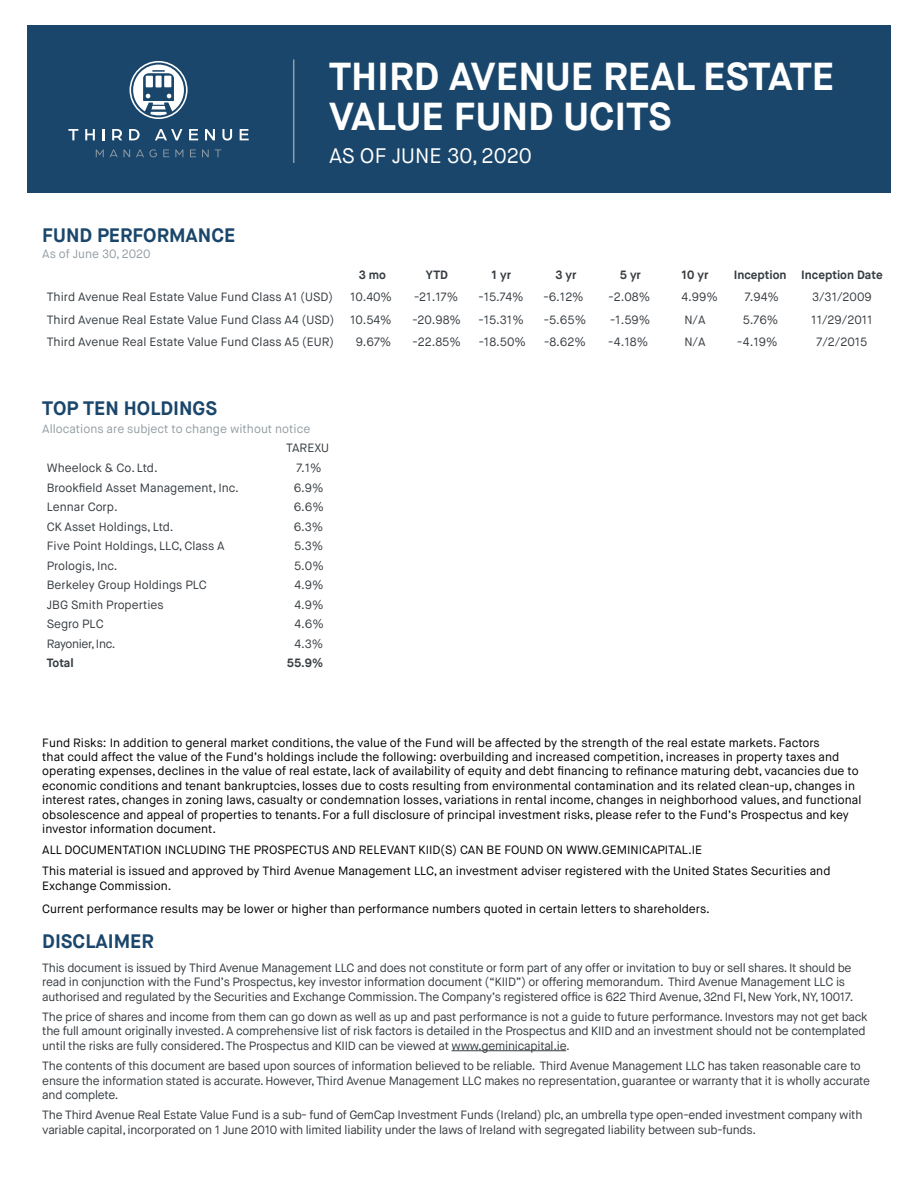
<style>
.page{position:relative;width:918px;height:1188px;background:#fff}
.page>*{position:absolute;margin:0;border:0;box-sizing:border-box;transform-origin:0 0}
.t1{font:700 39px/40.5px "Maison Neue";color:#fff}
.t2{font:21px "Maison Neue";color:#fff}
.t3{font:700 19.5px "Maison Neue";color:#1a466b}
.t4{font:12px/14.4px "Maison Neue";letter-spacing:-.02em;color:#373d42}
.t5{font:12px/14.4px "Maison Neue";color:#000}
.t6{font:12px "Maison Neue";color:#373d42}
.t7{font:12px "Maison Neue";color:#949ea4}
.t8{font:700 12px "Maison Neue";color:#373d42}
</style>
<div class="page">
<hr style="left:452px;top:1050px;width:114px;height:1px;background:#373d42">
<div style="left:27px;top:26px;width:864px;height:167px;background:#1a466b"></div>
<svg style="left:68px;top:129px;width:10px;height:11px"></svg>
<svg style="left:85px;top:129px;width:10px;height:11px"></svg>
<svg style="left:103px;top:129px;width:2px;height:11px"></svg>
<svg style="left:112px;top:129px;width:10px;height:11px"></svg>
<svg style="left:129px;top:129px;width:11px;height:11px"></svg>
<svg style="left:155px;top:129px;width:27px;height:11px"></svg>
<svg style="left:189px;top:129px;width:9px;height:11px"></svg>
<svg style="left:205px;top:129px;width:10px;height:11px"></svg>
<svg style="left:222px;top:129px;width:10px;height:12px"></svg>
<svg style="left:240px;top:129px;width:9px;height:11px"></svg>
<svg style="left:96px;top:149px;width:8px;height:8px"></svg>
<svg style="left:110px;top:149px;width:8px;height:8px"></svg>
<svg style="left:124px;top:149px;width:6px;height:8px"></svg>
<svg style="left:136px;top:149px;width:21px;height:8px"></svg>
<svg style="left:163px;top:149px;width:6px;height:8px"></svg>
<svg style="left:175px;top:149px;width:8px;height:8px"></svg>
<svg style="left:190px;top:149px;width:6px;height:8px"></svg>
<svg style="left:202px;top:149px;width:7px;height:8px"></svg>
<svg style="left:215px;top:149px;width:6px;height:8px"></svg>
<svg style="left:130px;top:61px;width:58px;height:58px"></svg>
<div style="left:155px;top:76px;width:7px;height:11px;background:#fff"></div>
<div style="left:164px;top:76px;width:7px;height:11px;background:#fff"></div>
<hr style="left:293px;top:59px;width:1px;height:104px;background:#949ea4">
<h3 class="t3" style="left:42px;top:223px;width:195px">FUND PERFORMANCE</h3>
<p class="t7" style="left:42px;top:246px;width:110px">As of June 30, 2020</p>
<h1 class="t1" style="left:329px;top:56px;width:507px">THIRD AVENUE REAL ESTATE<br>VALUE FUND UCITS</h1>
<h2 class="t2" style="left:329px;top:142px;width:204px">AS OF JUNE 30, 2020</h2>
<p class="t8" style="left:359px;top:268px;width:29px">3 mo</p>
<p class="t8" style="left:426px;top:268px;width:24px">YTD</p>
<p class="t8" style="left:492px;top:268px;width:21px">1 yr</p>
<p class="t8" style="left:555px;top:268px;width:23px">3 yr</p>
<p class="t8" style="left:620px;top:268px;width:23px">5 yr</p>
<p class="t8" style="left:681px;top:268px;width:28px">10 yr</p>
<p class="t8" style="left:734px;top:268px;width:151px">Inception Inception Date</p>
<p class="t6" style="left:47px;top:290px;width:288px">Third Avenue Real Estate Value Fund Class A1 (USD)</p>
<p class="t4" style="left:350px;top:290px;width:43px">10.40%</p>
<p class="t4" style="left:414px;top:290px;width:46px">-21.17%</p>
<p class="t4" style="left:478px;top:290px;width:47px">-15.74%</p>
<p class="t4" style="left:543px;top:290px;width:42px">-6.12%</p>
<p class="t4" style="left:608px;top:290px;width:43px">-2.08%</p>
<p class="t4" style="left:681px;top:290px;width:38px">4.99%</p>
<p class="t4" style="left:745px;top:290px;width:36px">7.94%</p>
<p class="t4" style="left:812px;top:290px;width:61px">3/31/2009</p>
<p class="t6" style="left:47px;top:312px;width:289px">Third Avenue Real Estate Value Fund Class A4 (USD)</p>
<p class="t4" style="left:350px;top:312px;width:43px">10.54%</p>
<p class="t4" style="left:412px;top:312px;width:50px">-20.98%</p>
<p class="t4" style="left:478px;top:312px;width:47px">-15.31%</p>
<p class="t4" style="left:544px;top:312px;width:44px">-5.65%</p>
<p class="t4" style="left:610px;top:312px;width:42px">-1.59%</p>
<p class="t4" style="left:684px;top:312px;width:23px">N/A</p>
<p class="t4" style="left:743px;top:312px;width:37px">5.76%</p>
<p class="t4" style="left:811px;top:312px;width:63px">11/29/2011</p>
<p class="t6" style="left:47px;top:335px;width:289px">Third Avenue Real Estate Value Fund Class A5 (EUR)</p>
<p class="t4" style="left:356px;top:335px;width:37px">9.67%</p>
<p class="t4" style="left:413px;top:335px;width:50px">-22.85%</p>
<p class="t4" style="left:479px;top:335px;width:49px">-18.50%</p>
<p class="t4" style="left:544px;top:335px;width:43px">-8.62%</p>
<p class="t4" style="left:608px;top:335px;width:41px">-4.18%</p>
<p class="t4" style="left:684px;top:335px;width:23px">N/A</p>
<p class="t4" style="left:737px;top:335px;width:42px">-4.19%</p>
<p class="t4" style="left:817px;top:335px;width:52px">7/2/2015</p>
<h3 class="t3" style="left:42px;top:396px;width:176px">TOP TEN HOLDINGS</h3>
<p class="t7" style="left:42px;top:422px;width:270px">Allocations are subject to change without notice</p>
<p class="t4" style="left:286px;top:440px;width:45px">TAREXU</p>
<p class="t6" style="left:47px;top:460px;width:112px">Wheelock &amp; Co. Ltd.</p>
<p class="t4" style="left:296px;top:461px;width:27px">7.1%</p>
<p class="t6" style="left:47px;top:480px;width:194px">Brookfield Asset Management, Inc.</p>
<p class="t4" style="left:294px;top:480px;width:32px">6.9%</p>
<p class="t6" style="left:47px;top:499px;width:72px">Lennar Corp.</p>
<p class="t4" style="left:294px;top:500px;width:32px">6.6%</p>
<p class="t6" style="left:47px;top:519px;width:128px">CK Asset Holdings, Ltd.</p>
<p class="t4" style="left:294px;top:519px;width:31px">6.3%</p>
<p class="t6" style="left:47px;top:538px;width:180px">Five Point Holdings, LLC, Class A</p>
<p class="t4" style="left:294px;top:539px;width:31px">5.3%</p>
<p class="t6" style="left:47px;top:558px;width:72px">Prologis, Inc.</p>
<p class="t4" style="left:294px;top:558px;width:31px">5.0%</p>
<p class="t6" style="left:47px;top:577px;width:162px">Berkeley Group Holdings PLC</p>
<p class="t4" style="left:294px;top:578px;width:31px">4.9%</p>
<p class="t6" style="left:47px;top:597px;width:118px">JBG Smith Properties</p>
<p class="t4" style="left:294px;top:597px;width:31px">4.9%</p>
<p class="t6" style="left:47px;top:616px;width:58px">Segro PLC</p>
<p class="t4" style="left:294px;top:617px;width:31px">4.6%</p>
<p class="t4" style="left:47px;top:636px;width:70px">Rayonier, Inc.</p>
<p class="t4" style="left:294px;top:636px;width:30px">4.3%</p>
<p class="t8" style="left:47px;top:655px;width:28px">Total</p>
<p class="t8" style="left:287px;top:655px;width:38px">55.9%</p>
<p class="t5" style="left:42px;top:735px;width:821px">Fund Risks: In addition to general market conditions, the value of the Fund will be affected by the strength of the real estate markets. Factors<br>that could affect the value of the Fund’s holdings include the following: overbuilding and increased competition, increases in property taxes and operating expenses, declines in the value of real estate, lack of availability of equity and debt financing to refinance maturing debt, vacancies due to economic conditions and tenant bankruptcies, losses due to costs resulting from environmental contamination and its related clean-up, changes in interest rates, changes in zoning laws, casualty or condemnation losses, variations in rental income, changes in neighborhood values, and functional obsolescence and appeal of properties to tenants. For a full disclosure of principal investment risks, please refer to the Fund’s Prospectus and key investor information document.</p>
<p class="t5" style="left:42px;top:839px;width:790px;line-height:21.1px">ALL DOCUMENTATION INCLUDING THE PROSPECTUS AND RELEVANT KIID(S) CAN BE FOUND ON WWW.GEMINICAPITAL.IE<br>This material is issued and approved by Third Avenue Management LLC, an investment adviser registered with the United States Securities and</p>
<p class="t5" style="left:42px;top:874px;width:669px;line-height:23.4px">Exchange Commission.<br>Current performance results may be lower or higher than performance numbers quoted in certain letters to shareholders.</p>
<h3 class="t3" style="left:42px;top:929px;width:113px">DISCLAIMER</h3>
<p class="t4" style="left:42px;top:961px;width:813px">This document is issued by Third Avenue Management LLC and does not constitute or form part of any offer or invitation to buy or sell shares. It should be read in conjunction with the Fund’s Prospectus, key investor information document (“KIID”) or offering memorandum. Third Avenue Management LLC is authorised and regulated by the Securities and Exchange Commission. The Company’s registered office is 622 Third Avenue, 32nd Fl, New York, NY, 10017.</p>
<p class="t4" style="left:42px;top:1010px;width:827px">The price of shares and income from them can go down as well as up and past performance is not a guide to future performance. Investors may not get back the full amount originally invested. A comprehensive list of risk factors is detailed in the Prospectus and KIID and an investment should not be contemplated until the risks are fully considered. The Prospectus and KIID can be viewed at www.geminicapital.ie.</p>
<p class="t4" style="left:42px;top:1059px;width:829px">The contents of this document are based upon sources of information believed to be reliable. Third Avenue Management LLC has taken reasonable care to ensure the information stated is accurate. However, Third Avenue Management LLC makes no representation, guarantee or warranty that it is wholly accurate and complete.</p>
<p class="t4" style="left:42px;top:1108px;width:822px">The Third Avenue Real Estate Value Fund is a sub- fund of GemCap Investment Funds (Ireland) plc, an umbrella type open-ended investment company with variable capital, incorporated on 1 June 2010 with limited liability under the laws of Ireland with segregated liability between sub-funds.</p>
</div>
